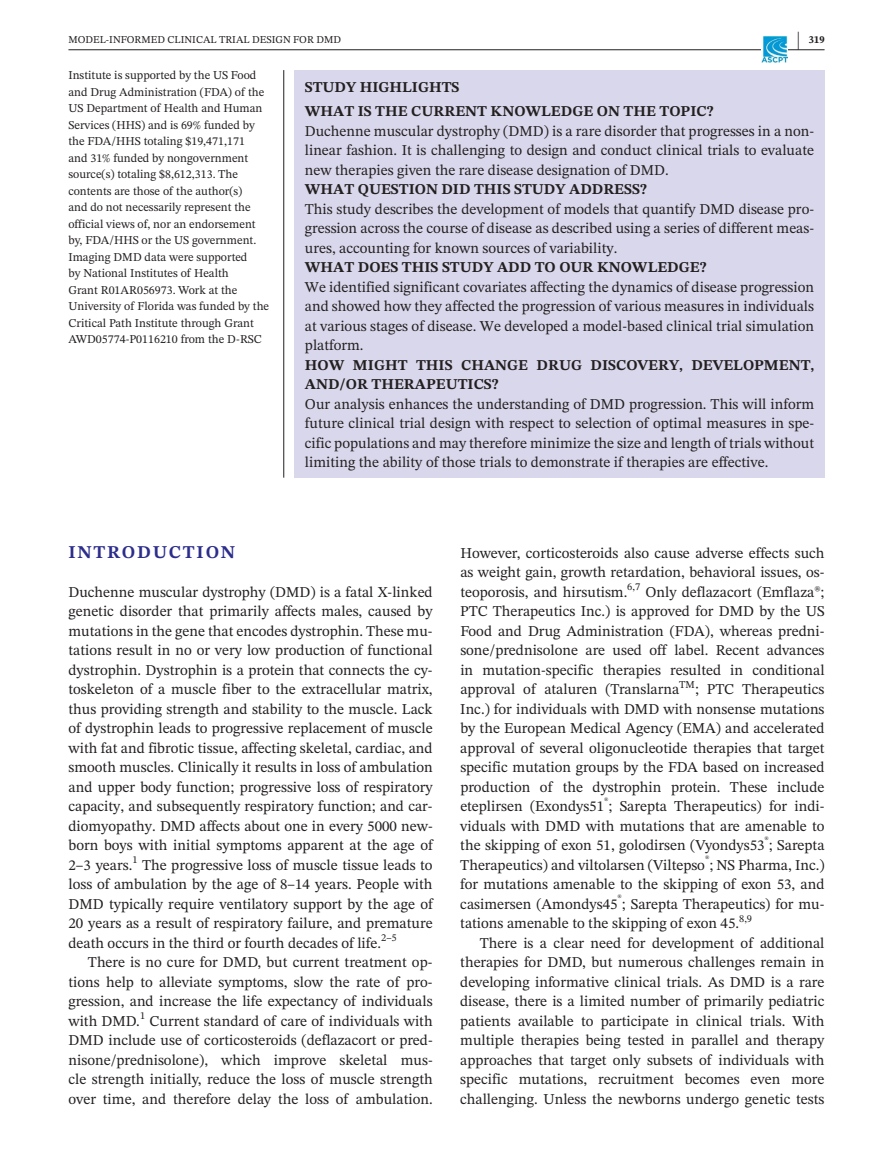
<style>
.page{position:relative;width:893px;height:1174px;background:#fff}
.page>*{position:absolute;margin:0;border:0;box-sizing:border-box;transform-origin:0 0}
.t1{font:700 21px "STIX Two Text";color:#231f20;scale:.42 1}
.t2{font:700 18px "STIX Two Text";letter-spacing:.1em;color:#2c2d8c}
.t3{font:15px/19.5px "STIX Two Text";color:#231f20;text-align:justify}
.t4{font:700 15px/24px "STIX Two Text";color:#231f20}
.t5{font:12px/16.5px "STIX Two Text";color:#231f20}
.t6{font:10.5px "STIX Two Text";color:#231f20}
.t7{font:700 10.5px "STIX Two Text";color:#231f20}
</style>
<div class="page">
<hr style="left:68px;top:49px;width:756px;height:1px;background:#231f20">
<img style="left:762px;top:37px;width:25px;height:25px">
<div style="left:294px;top:70px;width:530px;height:407px;background:#d9d7eb"></div>
<hr style="left:283px;top:70px;width:1px;height:407px;background:#231f20">
<h1 class="t1" style="left:797px;top:24px;width:8px">|</h1>
<p class="t6" style="left:68px;top:32px;width:274px">MODEL--INFORMED CLINICAL TRIAL DESIGN FOR DMD</p>
<p class="t7" style="left:809px;top:32px;width:17px">319</p>
<p class="t5" style="left:68px;top:67px;width:202px">Institute is supported by the US Food and Drug Administration (FDA) of the US Department of Health and Human Services (HHS) and is 69% funded by the FDA/HHS totaling $19,471,171<br>and 31% funded by nongovernment source(s) totaling $8,612,313. The contents are those of the author(s)<br>and do not necessarily represent the official views of, nor an endorsement by, FDA/HHS or the US government.<br>Imaging DMD data were supported<br>by National Institutes of Health<br>Grant R01AR056973. Work at the University of Florida was funded by the Critical Path Institute through Grant AWD05774-P0116210 from the D-RSC</p>
<p class="t4" style="left:305px;top:75px;width:410px">STUDY HIGHLIGHTS<br>WHAT IS THE CURRENT KNOWLEDGE ON THE TOPIC?</p>
<p class="t3" style="left:305px;top:121px;width:511px">Duchenne muscular dystrophy (DMD) is a rare disorder that progresses in a non&shy;linear fashion. It is challenging to design and conduct clinical trials to evaluate new therapies given the rare disease designation of DMD.</p>
<p class="t4" style="left:305px;top:177px;width:344px">WHAT QUESTION DID THIS STUDY ADDRESS?</p>
<p class="t3" style="left:305px;top:199px;width:511px">This study describes the development of models that quantify DMD disease pro&shy;gression across the course of disease as described using a series of different meas&shy;ures, accounting for known sources of variability.</p>
<p class="t4" style="left:305px;top:255px;width:403px">WHAT DOES THIS STUDY ADD TO OUR KNOWLEDGE?</p>
<p class="t3" style="left:305px;top:277px;width:511px">We identified significant covariates affecting the dynamics of disease progression and showed how they affected the progression of various measures in individuals at various stages of disease. We developed a model-based clinical trial simulation platform.</p>
<p class="t4" style="left:305px;top:355px;width:511px;line-height:19.5px">HOW MIGHT THIS CHANGE DRUG DISCOVERY, DEVELOPMENT,<br>AND/OR THERAPEUTICS?</p>
<p class="t3" style="left:305px;top:394px;width:511px">Our analysis enhances the understanding of DMD progression. This will inform future clinical trial design with respect to selection of optimal measures in spe&shy;cific populations and may therefore minimize the size and length of trials without limiting the ability of those trials to demonstrate if therapies are effective.</p>
<p class="t2" style="left:68px;top:539px;width:168px">INTRODUCTION</p>
<p class="t3" style="left:68px;top:582px;width:366px">Duchenne muscular dystrophy (DMD) is a fatal X-linked genetic disorder that primarily affects males, caused by mutations in the gene that encodes dystrophin. These mu&shy;tations result in no or very low production of functional dystrophin. Dystrophin is a protein that connects the cy&shy;toskeleton of a muscle fiber to the extracellular matrix, thus providing strength and stability to the muscle. Lack of dystrophin leads to progressive replacement of muscle with fat and fibrotic tissue, affecting skeletal, cardiac, and smooth muscles. Clinically it results in loss of ambulation and upper body function; progressive loss of respiratory capacity, and subsequently respiratory function; and car&shy;diomyopathy. DMD affects about one in every 5000 new&shy;born boys with initial symptoms apparent at the age of 2–3 years.</p>
<p class="t6" style="left:132px;top:852px;width:7px">1</p>
<p class="t3" style="left:68px;top:855px;width:366px;text-indent:74px">The progressive loss of muscle tissue leads to loss of ambulation by the age of 8–14 years. People with DMD typically require ventilatory support by the age of 20 years as a result of respiratory failure, and premature death occurs in the third or fourth decades of life.</p>
<p class="t6" style="left:381px;top:930px;width:17px">2–5</p>
<p class="t3" style="left:68px;top:952px;width:366px;text-indent:20px">There is no cure for DMD, but current treatment op&shy;tions help to alleviate symptoms, slow the rate of pro&shy;gression, and increase the life expectancy of individuals with DMD.</p>
<p class="t6" style="left:140px;top:1008px;width:7px">1</p>
<p class="t3" style="left:68px;top:1011px;width:366px;text-indent:81px">Current standard of care of individuals with DMD include use of corticosteroids (deflazacort or pred&shy;nisone/prednisolone), which improve skeletal mus&shy;cle strength initially, reduce the loss of muscle strength over time, and therefore delay the loss of ambulation.</p>
<p class="t3" style="left:460px;top:543px;width:366px">However, corticosteroids also cause adverse effects such as weight gain, growth retardation, behavioral issues, os&shy;teoporosis, and hirsutism.<sup>6,7</sup> Only deflazacort (Emflaza®; PTC Therapeutics Inc.) is approved for DMD by the US Food and Drug Administration (FDA), whereas predni&shy;sone/prednisolone are used off label. Recent advances in mutation-specific therapies resulted in conditional approval of ataluren (Translarna</p>
<p class="t6" style="left:679px;top:676px;width:17px">TM</p>
<p class="t3" style="left:460px;top:679px;width:366px;text-indent:235px">; PTC Therapeutics Inc.) for individuals with DMD with nonsense mutations by the European Medical Agency (EMA) and accelerated approval of several oligonucleotide therapies that target specific mutation groups by the FDA based on increased production of the dystrophin protein. These include eteplirsen (Exondys51 ; Sarepta Therapeutics) for indi-</p>
<p class="t6" style="left:604px;top:793px;width:6px">®</p>
<p class="t3" style="left:460px;top:816px;width:366px">viduals with DMD with mutations that are amenable to the skipping of exon 51, golodirsen (Vyondys53 ; Sarepta</p>
<p class="t6" style="left:765px;top:832px;width:6px">®</p>
<p class="t3" style="left:460px;top:855px;width:366px">Therapeutics) and viltolarsen (Viltepso ; NS Pharma, Inc.)</p>
<p class="t6" style="left:705px;top:852px;width:6px">®</p>
<p class="t3" style="left:460px;top:874px;width:366px">for mutations amenable to the skipping of exon 53, and casimersen (Amondys45 ; Sarepta Therapeutics) for mu-</p>
<p class="t6" style="left:617px;top:891px;width:6px">®</p>
<p class="t3" style="left:460px;top:913px;width:280px">tations amenable to the skipping of exon 45.</p>
<p class="t6" style="left:739px;top:910px;width:15px">8,9</p>
<p class="t3" style="left:460px;top:933px;width:366px;text-indent:20px">There is a clear need for development of additional therapies for DMD, but numerous challenges remain in developing informative clinical trials. As DMD is a rare disease, there is a limited number of primarily pediatric patients available to participate in clinical trials. With multiple therapies being tested in parallel and therapy approaches that target only subsets of individuals with specific mutations, recruitment becomes even more challenging. Unless the newborns undergo genetic tests</p>
</div>
